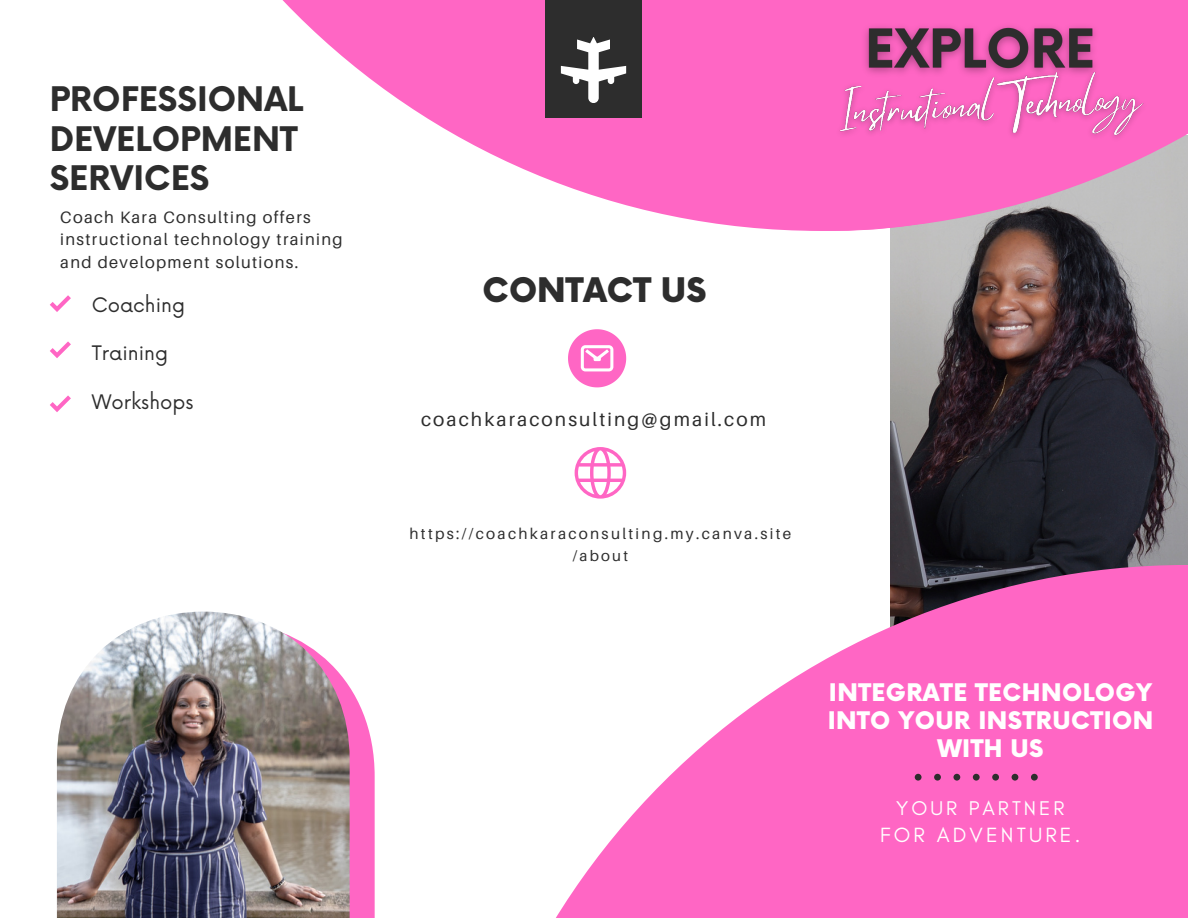
<style>
.page{position:relative;width:1188px;height:918px;background:#fff}
.page>*{position:absolute;margin:0;border:0;box-sizing:border-box;transform-origin:0 0}
.t1{font:700 33px/39.3px "Now";color:#2d2d2d}
.t2{font:900 33px "Now";color:#2d2d2d}
.t3{font:900 23.7px/28.2px "Now";letter-spacing:.02em;color:#fff;text-align:center}
.t4{font:21px "Glacial Indifference";letter-spacing:.15em;color:#fff}
.t5{font:20.25px "Glacial Indifference";letter-spacing:.15em;color:#fff}
.t6{font:19.5px "Now";color:#2d2d2d}
.t7{font:19.05px "Aileron";letter-spacing:.11em;color:#2d2d2d}
.t8{font:16.5px/22.5px "Aileron";letter-spacing:.08em;color:#2d2d2d}
.t9{font:15.45px "Aileron";letter-spacing:.15em;color:#2d2d2d}
.t10{font:15px "Aileron";letter-spacing:.15em;color:#2d2d2d}
</style>
<div class="page">
<img style="left:891px;top:231px;width:297px;height:334px">
<svg style="left:556px;top:565px;width:632px;height:353px"></svg>
<svg style="left:324px;top:0;width:864px;height:231px;fill:#ff66c4"></svg>
<div style="left:546px;top:0;width:96px;height:117px;background:#2d2d2d"></div>
<svg style="left:50px;top:295px;width:21px;height:17px"></svg>
<svg style="left:50px;top:341px;width:21px;height:17px"></svg>
<svg style="left:50px;top:395px;width:21px;height:17px"></svg>
<svg style="left:561px;top:37px;width:65px;height:65px"></svg>
<svg style="left:577px;top:593px;width:611px;height:325px;fill:#ff66c4"></svg>
<div style="left:915px;top:774px;width:7px;height:7px;background:#2d2d2d;border-radius:50%"></div>
<div style="left:934px;top:774px;width:7px;height:7px;background:#2d2d2d;border-radius:50%"></div>
<div style="left:953px;top:774px;width:7px;height:7px;background:#2d2d2d;border-radius:50%"></div>
<div style="left:973px;top:774px;width:7px;height:7px;background:#2d2d2d;border-radius:50%"></div>
<div style="left:992px;top:774px;width:7px;height:7px;background:#2d2d2d;border-radius:50%"></div>
<div style="left:1012px;top:774px;width:6px;height:7px;background:#2d2d2d;border-radius:50%"></div>
<div style="left:1031px;top:774px;width:7px;height:7px;background:#2d2d2d;border-radius:50%"></div>
<svg style="left:350px;top:688px;width:25px;height:230px;background:#ff79cb"></svg>
<img style="left:57px;top:612px;width:293px;height:306px">
<svg style="left:575px;top:447px;width:51px;height:52px"></svg>
<svg style="left:568px;top:329px;width:58px;height:58px"></svg>
<img style="left:856px;top:16px;width:251px;height:43px">
<img style="left:827px;top:59px;width:330px;height:102px">
<p class="t1" style="left:50px;top:82px;width:255px">PROFESSIONAL<br>DEVELOPMENT<br>SERVICES</p>
<h6 class="t8" style="left:60px;top:205px;width:284px">Coach Kara Consulting offers instructional technology training and development solutions.</h6>
<p class="t6" style="left:92px;top:294px;width:95px">Coaching</p>
<p class="t6" style="left:92px;top:342px;width:78px">Training</p>
<p class="t6" style="left:92px;top:391px;width:103px">Workshops</p>
<h3 class="t2" style="left:483px;top:272px;width:225px">CONTACT US</h3>
<h3 class="t7" style="left:421px;top:407px;width:347px">coachkaraconsulting@gmail.com</h3>
<p class="t9" style="left:409px;top:524px;width:383px">https://coachkaraconsulting.my.canva.site</p>
<p class="t10" style="left:573px;top:546px;width:57px">/about</p>
<p class="t3" style="left:828px;top:680px;width:327px">INTEGRATE TECHNOLOGY<br>INTO YOUR INSTRUCTION<br>WITH US</p>
<p class="t5" style="left:896px;top:796px;width:170px">YOUR PARTNER</p>
<p class="t4" style="left:880px;top:822px;width:202px">FOR ADVENTURE.</p>
</div>
